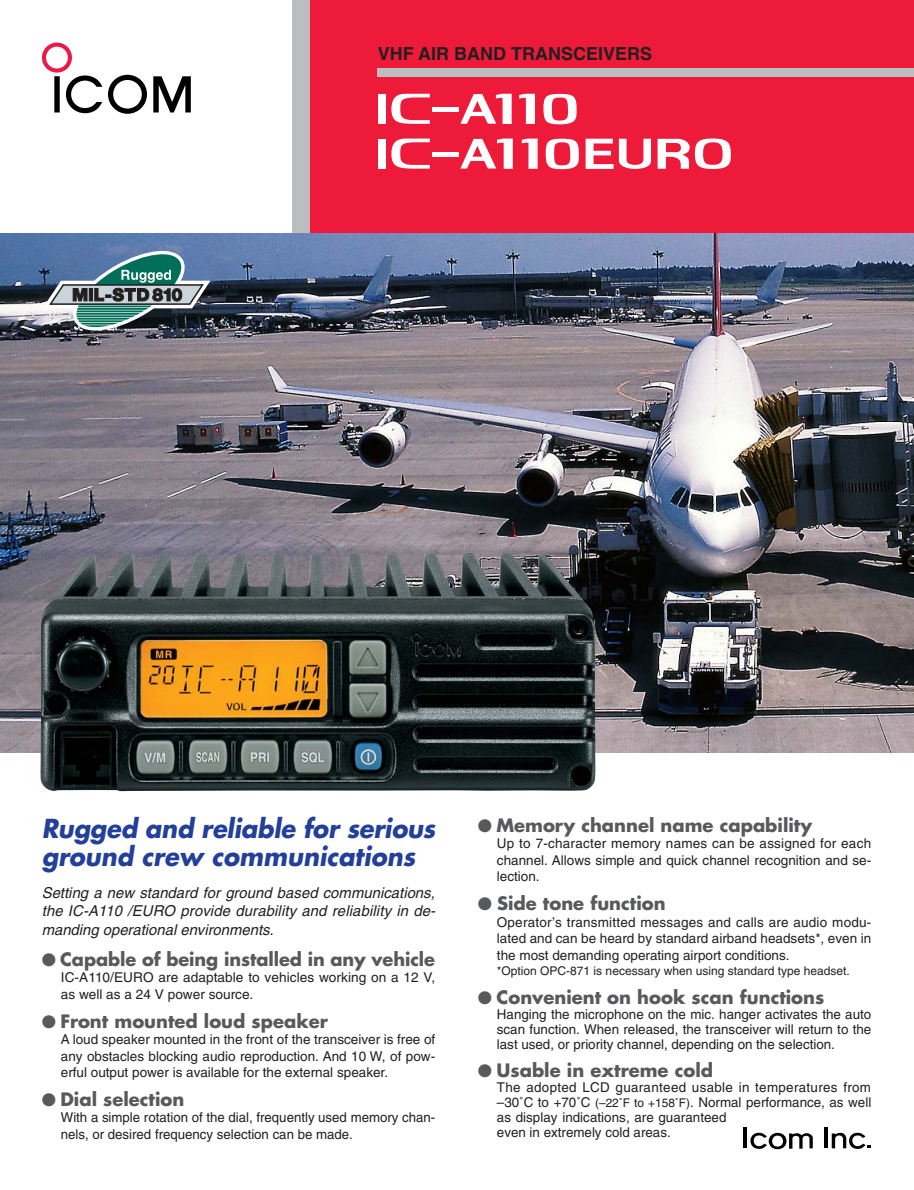
<style>
.page{position:relative;width:914px;height:1190px;background:#fff}
.page>*{position:absolute;margin:0;border:0;box-sizing:border-box;transform-origin:0 0}
.t1{font:italic 700 25.5px/28.5px "Futura";letter-spacing:-.01em;color:#223f99;scale:.95 1}
.t2{font:700 18px "Futura";color:#58595b}
.t3{font:700 18px "Helvetica";color:#231f20}
.t4{font:italic 15px/18.6px "Helvetica";color:#231f20;text-align:justify}
.t5{font:13.5px/16.5px "Helvetica";color:#231f20;text-align:justify}
.t6{font:12px "Helvetica";color:#231f20}
.s1{font-size:12px}
</style>
<div class="page">
<div style="left:310px;top:0;width:604px;height:242px;background:#ed1a3a"></div>
<div style="left:293px;top:0;width:17px;height:242px;background:#bbbdbf"></div>
<svg style="left:153px;top:76px;width:38px;height:36px"></svg>
<svg style="left:108px;top:75px;width:39px;height:39px"></svg>
<svg style="left:42px;top:43px;width:60px;height:70px"></svg>
<div style="left:378px;top:68px;width:536px;height:9px;background:#bbbdbf"></div>
<hr style="left:824px;top:1127px;width:3px;height:21px;background:#000">
<svg style="left:831px;top:1132px;width:39px;height:17px"></svg>
<hr style="left:743px;top:1127px;width:4px;height:21px;background:#000">
<svg style="left:750px;top:1132px;width:62px;height:18px"></svg>
<div style="left:378px;top:94px;width:8px;height:30px;background:#fff"></div>
<svg style="left:391px;top:94px;width:39px;height:30px"></svg>
<hr style="left:433px;top:107px;width:26px;height:4px;background:#fff">
<svg style="left:460px;top:94px;width:51px;height:30px"></svg>
<svg style="left:519px;top:94px;width:16px;height:30px"></svg>
<svg style="left:543px;top:94px;width:34px;height:30px"></svg>
<div style="left:378px;top:139px;width:8px;height:30px;background:#fff"></div>
<svg style="left:391px;top:139px;width:39px;height:30px"></svg>
<hr style="left:433px;top:152px;width:26px;height:4px;background:#fff">
<svg style="left:460px;top:139px;width:53px;height:30px"></svg>
<svg style="left:522px;top:139px;width:15px;height:30px"></svg>
<svg style="left:545px;top:139px;width:34px;height:30px"></svg>
<svg style="left:585px;top:139px;width:28px;height:30px"></svg>
<svg style="left:619px;top:139px;width:32px;height:30px"></svg>
<svg style="left:657px;top:138px;width:73px;height:31px"></svg>
<img style="left:0;top:234px;width:914px;height:519px">
<img style="left:40px;top:552px;width:556px;height:239px">
<svg style="left:43px;top:251px;width:167px;height:84px;background:#617d87"></svg>
<h2 class="t3" style="left:378px;top:47px;width:276px">VHF AIR BAND TRANSCEIVERS</h2>
<h1 class="t1" style="left:42px;top:816px;width:416px">Rugged and reliable for serious ground crew communications</h1>
<p class="t4" style="left:42px;top:884px;width:395px">Setting a new standard for ground based communications, the IC-A110 /EURO provide durability and reliability in de&shy;manding operational environments.</p>
<h2 class="t2" style="left:42px;top:951px;width:395px">● Capable of being installed in any vehicle</h2>
<p class="t5" style="left:61px;top:970px;width:376px">IC-A110/EURO are adaptable to vehicles working on a 12 V, as well as a 24 V power source.</p>
<h2 class="t2" style="left:42px;top:1012px;width:288px">● Front mounted loud speaker</h2>
<p class="t5" style="left:61px;top:1032px;width:376px">A loud speaker mounted in the front of the transceiver is free of any obstacles blocking audio reproduction. And 10 W, of pow&shy;erful output power is available for the external speaker.</p>
<h2 class="t2" style="left:42px;top:1090px;width:144px">● Dial selection</h2>
<p class="t5" style="left:61px;top:1110px;width:376px">With a simple rotation of the dial, frequently used memory chan&shy;nels, or desired frequency selection can be made.</p>
<h2 class="t2" style="left:478px;top:816px;width:336px">● Memory channel name capability</h2>
<p class="t5" style="left:497px;top:836px;width:376px">Up to 7-character memory names can be assigned for each channel. Allows simple and quick channel recognition and se&shy;lection.</p>
<h2 class="t2" style="left:478px;top:895px;width:189px">● Side tone function</h2>
<p class="t5" style="left:497px;top:915px;width:376px">Operator’s transmitted messages and calls are audio modu&shy;lated and can be heard by standard airband headsets*, even in the most demanding operating airport conditions.</p>
<p class="t6" style="left:497px;top:966px;width:354px">*Option OPC-871 is necessary when using standard type headset.</p>
<h2 class="t2" style="left:478px;top:988px;width:348px">● Convenient on hook scan functions</h2>
<p class="t5" style="left:497px;top:1007px;width:376px;line-height:15px">Hanging the microphone on the mic. hanger activates the auto scan function. When released, the transceiver will return to the last used, or priority channel, depending on the selection.</p>
<h2 class="t2" style="left:478px;top:1062px;width:237px">● Usable in extreme cold</h2>
<p class="t5" style="left:497px;top:1081px;width:376px;line-height:15px;text-align:left">The adopted LCD guaranteed usable in temperatures from –30˚C to +70˚C <span class="s1">(–22˚F to +158˚F)</span>. Normal performance, as well as display indications, are guaranteed<br>even in extremely cold areas.</p>
</div>
